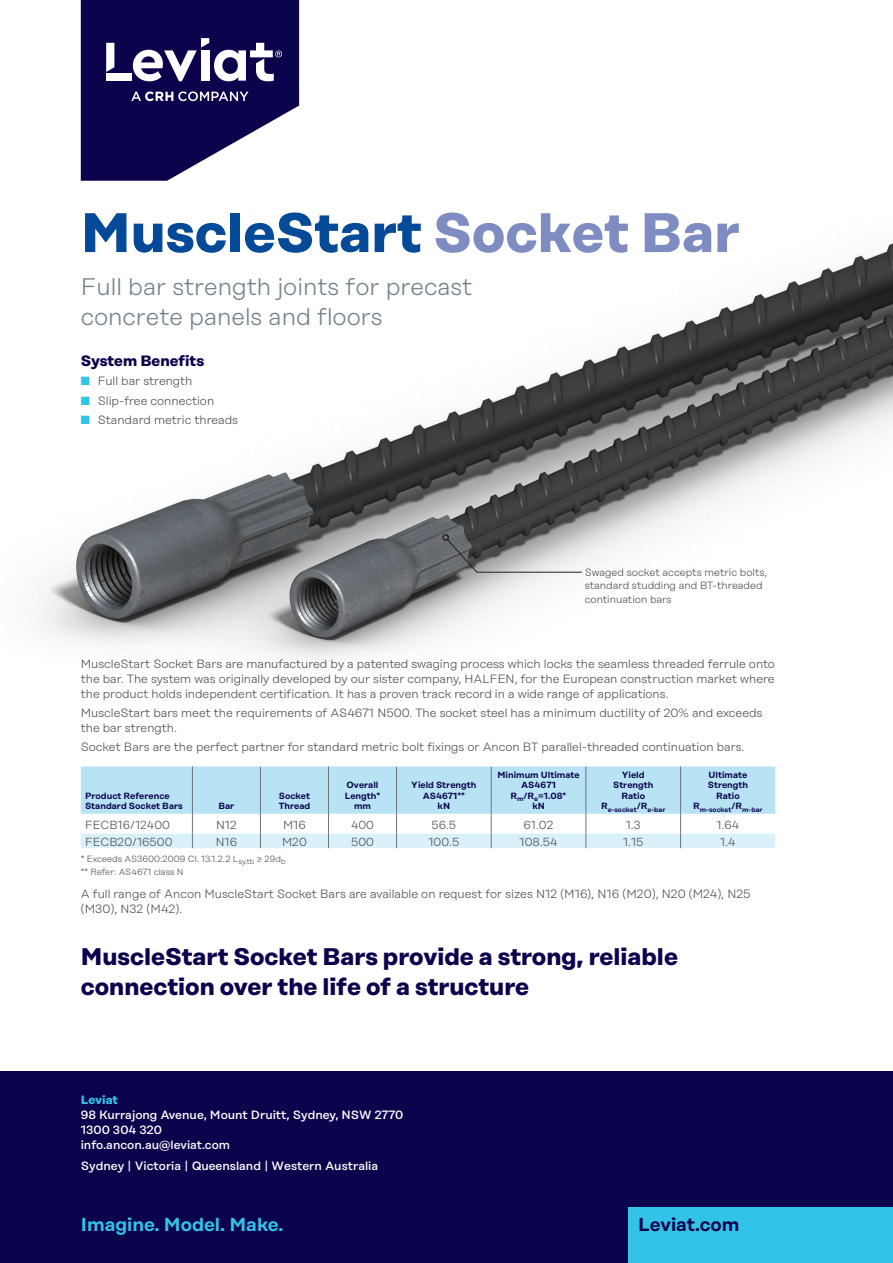
<style>
.page{position:relative;width:893px;height:1263px;background:#fff}
.page>*{position:absolute;margin:0;border:0;box-sizing:border-box;transform-origin:0 0}
.t1{font:700 55.5px "Rational Display";color:#054a99}
.t2{font:700 24px/30px "Rational Display";color:#0b034c}
.t3{font:300 24px/30px "Rational Display";color:#72828a}
.t4{font:600 18.75px "Rational Display";color:#32c3e8}
.t5{font:600 18.75px "Rational Display";color:#0b034c}
.t6{font:700 15px "Rational Display";color:#0b034c}
.t7{font:300 12px/15px "Rational Display";color:#4b4c4d}
.Adresse-HL_grau{font:500 12px "Rational Display";color:#fff}
.Caption_standard{font:500 12px/15px "Rational Display";color:#fff}
.Adresse-HL_grau-2{font:700 12px "Rational Display";letter-spacing:-.01em;color:#32c3e8}
.t8{font:300 11.7px "Rational Display";color:#4b4c4d}
.t9{font:300 10.5px/13.5px "Rational Display";color:#4b4c4d}
.t10{font:600 9px/10.5px "Rational Display";color:#0b034c;text-align:center}
.t11{font:300 9px/13.5px "Rational Display";color:#4b4c4d}
.t12{font:600 6.75px "Rational Display";color:#0b034c}
.s1{color:#7f8cc2}
.s2{color:#32c3e8}
</style>
<div class="page">
<img style="left:29px;top:243px;width:864px;height:419px">
<svg style="left:81px;top:0;width:218px;height:181px"></svg>
<div style="left:0;top:1071px;width:893px;height:192px;background:#0b034c"></div>
<div style="left:628px;top:1208px;width:265px;height:55px;background:#32c3e8"></div>
<svg style="left:447px;top:539px;width:135px;height:34px;background:#9a9b9b"></svg>
<div style="left:442px;top:534px;width:7px;height:7px;border:1px solid #231f20;border-radius:50%"></div>
<svg style="left:81px;top:766px;width:694px;height:82px"></svg>
<p class="t1" style="left:81px;top:199px;width:660px">MuscleStart <span class="s1">Socket Bar</span></p>
<p class="t3" style="left:81px;top:271px;width:393px">Full bar strength joints for precast concrete panels and floors</p>
<p class="t6" style="left:81px;top:352px;width:125px">System Benefits</p>
<p class="t7" style="left:81px;top:374px;width:113px"><span class="s2">■</span> Full bar strength</p>
<p class="t7" style="left:81px;top:393px;width:135px"><span class="s2">■</span> Slip-free connection</p>
<p class="t7" style="left:81px;top:412px;width:159px"><span class="s2">■</span> Standard metric threads</p>
<p class="t9" style="left:585px;top:565px;width:184px">Swaged socket accepts metric bolts, standard studding and BT-threaded continuation bars</p>
<p class="t7" style="left:81px;top:656px;width:696px;text-align:justify">MuscleStart Socket Bars are manufactured by a patented swaging process which locks the seamless threaded ferrule onto the bar. The system was originally developed by our sister company, HALFEN, for the European construction market where the product holds independent certification. It has a proven track record in a wide range of applications.</p>
<p class="t7" style="left:81px;top:705px;width:683px">MuscleStart bars meet the requirements of AS4671 N500. The socket steel has a minimum ductility of 20% and exceeds the bar strength.</p>
<p class="t7" style="left:81px;top:739px;width:665px">Socket Bars are the perfect partner for standard metric bolt fixings or Ancon BT parallel-threaded continuation bars.</p>
<p class="t10" style="left:85px;top:790px;width:99px;text-align:left">Product Reference<br>Standard Socket Bars</p>
<p class="t10" style="left:218px;top:801px;width:17px">Bar</p>
<p class="t10" style="left:279px;top:790px;width:33px;text-align:left">Socket<br>Thread</p>
<p class="t10" style="left:345px;top:780px;width:37px">Overall<br>Length* mm</p>
<p class="t10" style="left:411px;top:780px;width:67px">Yield Strength<br>AS4671**<br>kN</p>
<p class="t10" style="left:497px;top:769px;width:84px">Minimum Ultimate<br>AS4671<br>R<sub>m</sub>/R<sub>e</sub>=1.08*<br>kN</p>
<p class="t10" style="left:613px;top:769px;width:42px">Yield<br>Strength<br>Ratio</p>
<p class="t12" style="left:601px;top:805px;width:66px"><sup>R</sup>e-socket<sup>/R</sup>e-bar</p>
<p class="t10" style="left:708px;top:769px;width:42px">Ultimate<br>Strength<br>Ratio</p>
<p class="t12" style="left:693px;top:805px;width:71px"><sup>R</sup>m-socket<sup>/R</sup>m-bar</p>
<p class="t8" style="left:85px;top:819px;width:86px">FECB16/12400</p>
<p class="t8" style="left:216px;top:819px;width:22px">N12</p>
<p class="t8" style="left:283px;top:819px;width:24px">M16</p>
<p class="t8" style="left:351px;top:819px;width:25px">400</p>
<p class="t8" style="left:431px;top:819px;width:26px">56.5</p>
<p class="t8" style="left:524px;top:819px;width:31px">61.02</p>
<p class="t8" style="left:626px;top:819px;width:16px">1.3</p>
<p class="t8" style="left:717px;top:819px;width:24px">1.64</p>
<p class="t8" style="left:85px;top:835px;width:89px">FECB20/16500</p>
<p class="t8" style="left:216px;top:835px;width:23px">N16</p>
<p class="t8" style="left:282px;top:835px;width:26px">M20</p>
<p class="t8" style="left:351px;top:835px;width:24px">500</p>
<p class="t8" style="left:428px;top:835px;width:32px">100.5</p>
<p class="t8" style="left:520px;top:835px;width:39px">108.54</p>
<p class="t8" style="left:623px;top:835px;width:22px">1.15</p>
<p class="t8" style="left:720px;top:835px;width:17px">1.4</p>
<p class="t11" style="left:81px;top:852px;width:206px">* Exceeds AS3600:2009 Cl. 13.1.2.2 L<sub>sy.tb</sub> ≥ 29d<sub>b </sub>** Refer: AS4671 class N</p>
<p class="t7" style="left:81px;top:887px;width:671px">A full range of Ancon MuscleStart Socket Bars are available on request for sizes N12 (M16), N16 (M20), N20 (M24), N25 (M30), N32 (M42).</p>
<p class="t2" style="left:81px;top:942px;width:599px">MuscleStart Socket Bars provide a strong, reliable connection over the life of a structure</p>
<p class="Adresse-HL_grau-2" style="left:81px;top:1092px;width:39px">Leviat</p>
<p class="Adresse-HL_grau" style="left:81px;top:1107px;width:324px">98 Kurrajong Avenue, Mount Druitt, Sydney, NSW 2770</p>
<p class="Caption_standard" style="left:81px;top:1122px;width:151px">1300 304 320 info.ancon.au@leviat.com</p>
<p class="Adresse-HL_grau" style="left:81px;top:1159px;width:299px">Sydney | Victoria | Queensland | Western Australia</p>
<p class="t4" style="left:81px;top:1213px;width:204px">Imagine. Model. Make.</p>
<h3 class="t5" style="left:638px;top:1213px;width:103px">Leviat.com</h3>
</div>
